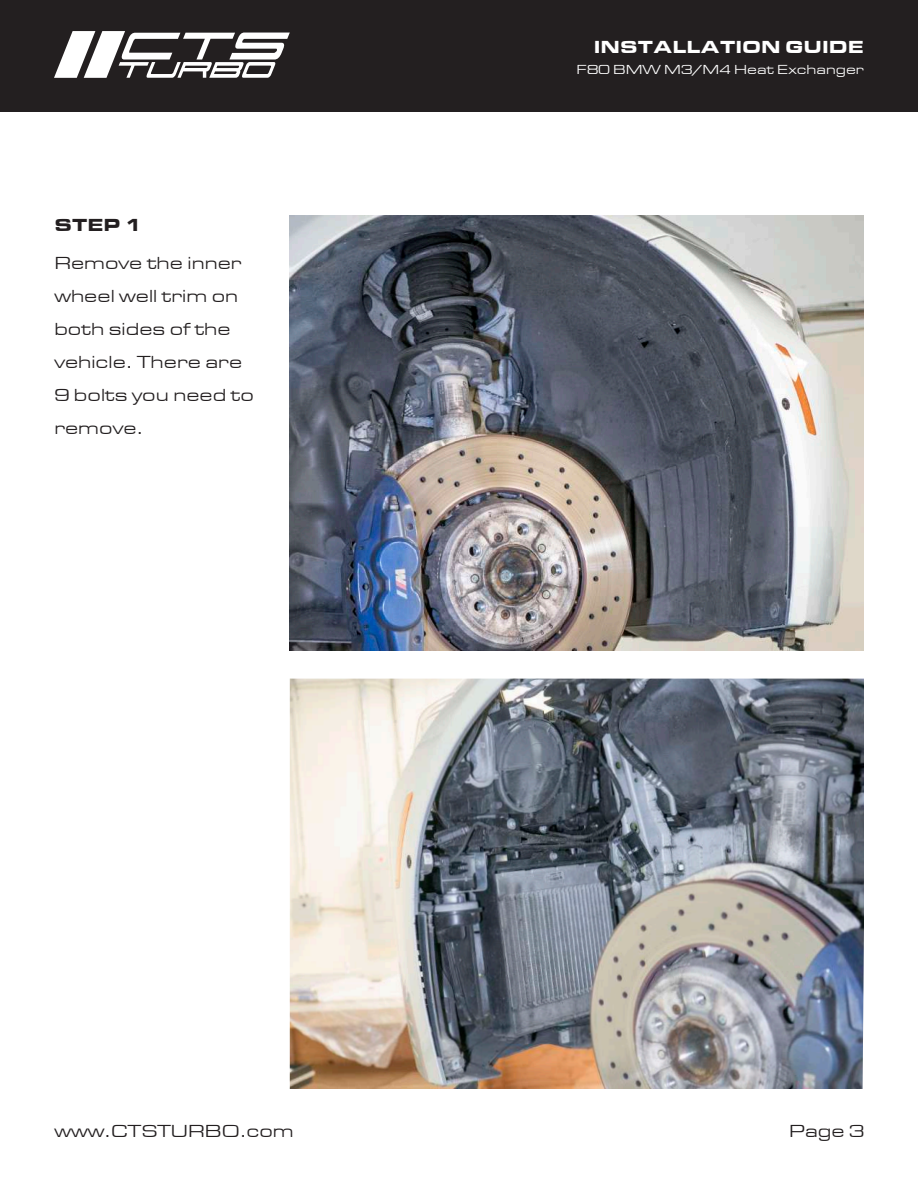
<style>
.page{position:relative;width:918px;height:1188px;background:#fff}
.page>*{position:absolute;margin:0;border:0;box-sizing:border-box;transform-origin:0 0}
.t1{font:18px/33px "Eurostile Extended";color:#231f20}
.t2{font:900 18px "Eurostile Extended";color:#fff}
.t3{font:900 18px "Eurostile Extended";color:#231f20}
.t4{font:13.5px "Eurostile Extended";color:#fff}
</style>
<div class="page">
<div style="left:1px;top:0;width:917px;height:112px;background:#231f20"></div>
<svg style="left:54px;top:31px;width:236px;height:47px"></svg>
<img style="left:290px;top:215px;width:574px;height:435px">
<img style="left:290px;top:679px;width:574px;height:410px">
<p class="t2" style="left:594px;top:37px;width:272px">INSTALLATION GUIDE</p>
<p class="t3" style="left:54px;top:215px;width:89px">STEP 1</p>
<p class="t1" style="left:54px;top:247px;width:201px">Remove the inner wheel well trim on both sides of the vehicle. There are<br>9 bolts you need to remove.</p>
<p class="t4" style="left:577px;top:62px;width:289px">F80 BMW M3/M4 Heat Exchanger</p>
<p class="t1" style="left:54px;top:1114px;width:241px">www.CTSTURBO.com</p>
<p class="t1" style="left:789px;top:1114px;width:77px">Page 3</p>
</div>
